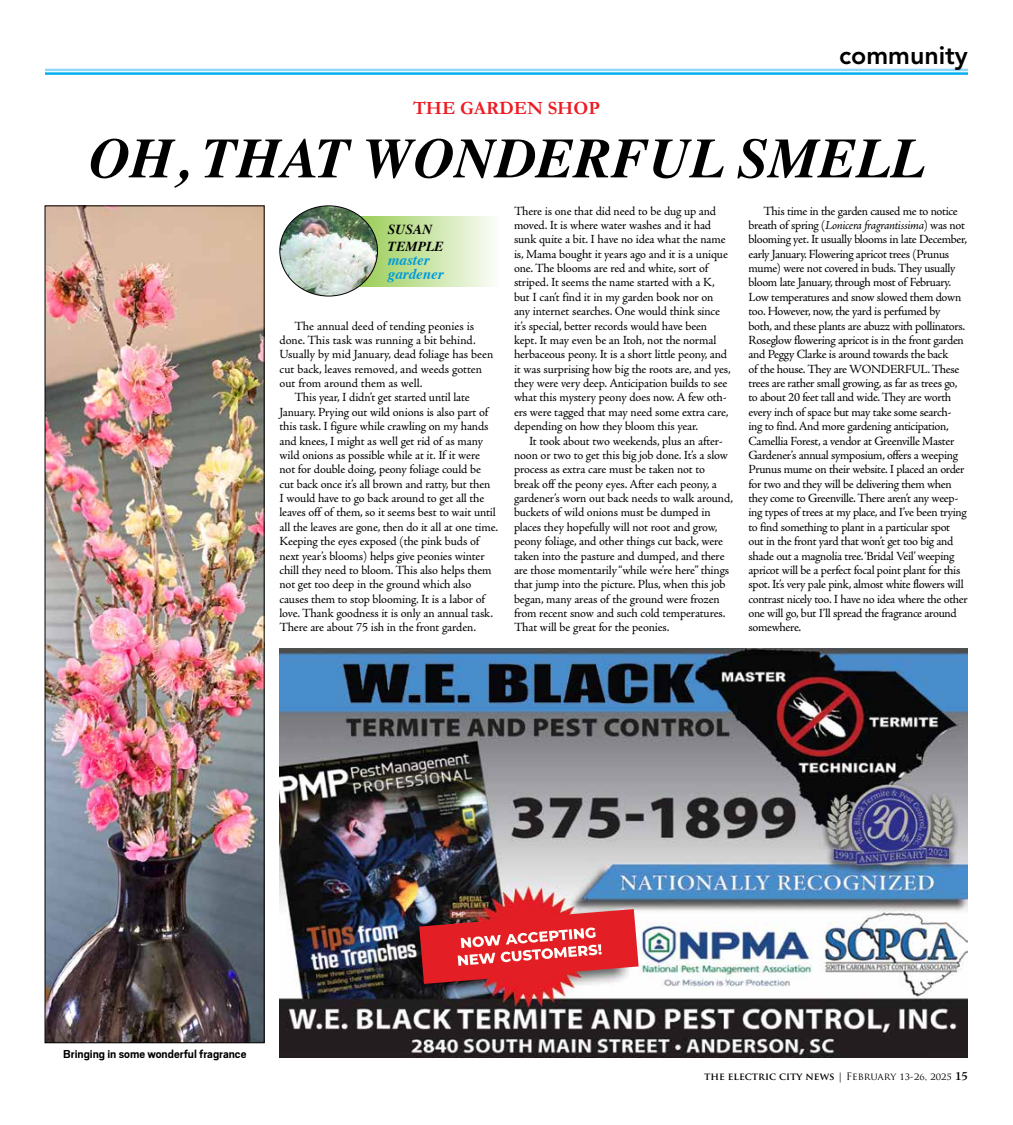
<style>
.page{position:relative;width:1013px;height:1125px;background:#fff}
.page>*{position:absolute;margin:0;border:0;box-sizing:border-box;transform-origin:0 0}
.t1{font:italic 700 56.5px "Times";color:#000}
.t2{font:800 25px "Avenir LT Std";color:#000}
.t3{font:700 18.75px "Garamond";color:#ed1c24}
.t4{font:italic 700 15px/13.8px "Times";color:#009bdb}
.t5{font:italic 700 13.75px/17.5px "Times";color:#000}
.t6{font:12.5px/14.4px "Adobe Jenson Pro";letter-spacing:-.015em;color:#000}
.t7{font:700 10px "Trajan Pro";color:#000}
.t8{font:700 10px "Scout";color:#000}
.s1{font-style:italic}
.s2{font-weight:400}
.s3{font-family:"Adobe Jenson Pro";font-weight:600;font-size:12.5px}
</style>
<div class="page">
<hr style="left:45px;top:72px;width:923px;height:3px;background:#00adef">
<hr style="left:45px;top:69px;width:923px;height:2px;background:#8dd7f7">
<img style="left:279px;top:649px;width:689px;height:409px">
<img style="left:419px;top:909px;width:219px;height:75px">
<svg style="left:377px;top:216px;width:116px;height:70px"></svg>
<img style="left:280px;top:206px;width:97px;height:90px">
<img style="left:47px;top:208px;width:215px;height:833px">
<h2 class="t2" style="left:839px;top:40px;width:130px">community</h2>
<h3 class="t3" style="left:413px;top:95px;width:188px">THE GARDEN SHOP</h3>
<h1 class="t1" style="left:89px;top:105px;width:838px">OH, THAT WONDERFUL SMELL</h1>
<p class="t5" style="left:388px;top:219px;width:57px">SUSAN<br>TEMPLE</p>
<p class="t4" style="left:388px;top:252px;width:57px">master gardener</p>
<p class="t6" style="left:294px;top:319px;width:181px">The annual deed of tending peonies is</p>
<p class="t6" style="left:279px;top:333px;width:198px">done. This task was running a bit behind.</p>
<p class="t6" style="left:279px;top:347px;width:215px">Usually by mid January, dead foliage has been</p>
<p class="t6" style="left:279px;top:362px;width:204px">cut back, leaves removed, and weeds gotten</p>
<p class="t6" style="left:279px;top:376px;width:144px">out from around them as well.</p>
<p class="t6" style="left:294px;top:391px;width:177px">This year, I didn’t get started until late</p>
<p class="t6" style="left:279px;top:405px;width:210px">January. Prying out wild onions is also part of</p>
<p class="t6" style="left:279px;top:419px;width:210px">this task. I figure while crawling on my hands</p>
<p class="t6" style="left:279px;top:434px;width:205px">and knees, I might as well get rid of as many</p>
<p class="t6" style="left:279px;top:448px;width:202px">wild onions as possible while at it. If it were</p>
<p class="t6" style="left:279px;top:462px;width:203px">not for double doing, peony foliage could be</p>
<p class="t6" style="left:279px;top:477px;width:212px">cut back once it’s all brown and ratty, but then</p>
<p class="t6" style="left:279px;top:491px;width:206px">I would have to go back around to get all the</p>
<p class="t6" style="left:279px;top:506px;width:218px">leaves off of them, so it seems best to wait until</p>
<p class="t6" style="left:279px;top:520px;width:220px">all the leaves are gone, then do it all at one time.</p>
<p class="t6" style="left:279px;top:534px;width:201px">Keeping the eyes exposed (the pink buds of</p>
<p class="t6" style="left:279px;top:549px;width:207px">next year’s blooms) helps give peonies winter</p>
<p class="t6" style="left:279px;top:563px;width:214px">chill they need to bloom. This also helps them</p>
<p class="t6" style="left:279px;top:577px;width:193px">not get too deep in the ground which also</p>
<p class="t6" style="left:279px;top:592px;width:207px">causes them to stop blooming. It is a labor of</p>
<p class="t6" style="left:279px;top:606px;width:215px">love. Thank goodness it is only an annual task.</p>
<p class="t6" style="left:279px;top:621px;width:198px">There are about 75 ish in the front garden.</p>
<p class="t6" style="left:514px;top:204px;width:218px">There is one that did need to be dug up and moved. It is where water washes and it had sunk quite a bit. I have no idea what the name is, Mama bought it years ago and it is a unique one. The blooms are red and white, sort of striped. It seems the name started with a K, but I can’t find it in my garden book nor on any internet searches. One would think since it’s special, better records would have been kept. It may even be an Itoh, not the normal herbaceous peony. It is a short little peony, and it was surprising how big the roots are, and yes, they were very deep. Anticipation builds to see what this mystery peony does now. A few oth&shy;ers were tagged that may need some extra care, depending on how they bloom this year.</p>
<p class="t6" style="left:514px;top:434px;width:221px;text-indent:15px">It took about two weekends, plus an after&shy;noon or two to get this big job done. It’s a slow process as extra care must be taken not to break off the peony eyes. After each peony, a gardener’s worn out back needs to walk around, buckets of wild onions must be dumped in places they hopefully will not root and grow, peony foliage, and other things cut back, were taken into the pasture and dumped, and there are those momentarily “while we’re here” things that jump into the picture. Plus, when this job began, many areas of the ground were frozen from recent snow and such cold temperatures.<br>That will be great for the peonies.</p>
<p class="t6" style="left:748px;top:204px;width:221px;text-indent:15px">This time in the garden caused me to notice breath of spring (<span class="s1">Lonicera fragrantissima</span>) was not blooming yet. It usually blooms in late December, early January. Flowering apricot trees (Prunus mume) were not covered in buds. They usually bloom late January, through most of February.<br>Low temperatures and snow slowed them down too. However, now, the yard is perfumed by<br>both, and these plants are abuzz with pollinators.<br>Roseglow flowering apricot is in the front garden and Peggy Clarke is around towards the back<br>of the house. They are WONDERFUL. These trees are rather small growing, as far as trees go, to about 20 feet tall and wide. They are worth every inch of space but may take some search&shy;ing to find. And more gardening anticipation, Camellia Forest, a vendor at Greenville Master Gardener’s annual symposium, offers a weeping Prunus mume on their website. I placed an order for two and they will be delivering them when they come to Greenville. There aren’t any weep&shy;ing types of trees at my place, and I’ve been trying to find something to plant in a particular spot out in the front yard that won’t get too big and shade out a magnolia tree. ‘Bridal Veil’ weeping apricot will be a perfect focal point plant for this spot. It’s very pale pink, almost white flowers will contrast nicely too. I have no idea where the other one will go, but I’ll spread the fragrance around somewhere.</p>
<p class="t8" style="left:63px;top:1047px;width:185px">Bringing in some wonderful fragrance</p>
<p class="t7" style="left:704px;top:1070px;width:265px">THE ELECTRIC CITY NEWS <span class="s2">| February 13-26, 2025</span> <span class="s3">15</span></p>
</div>
